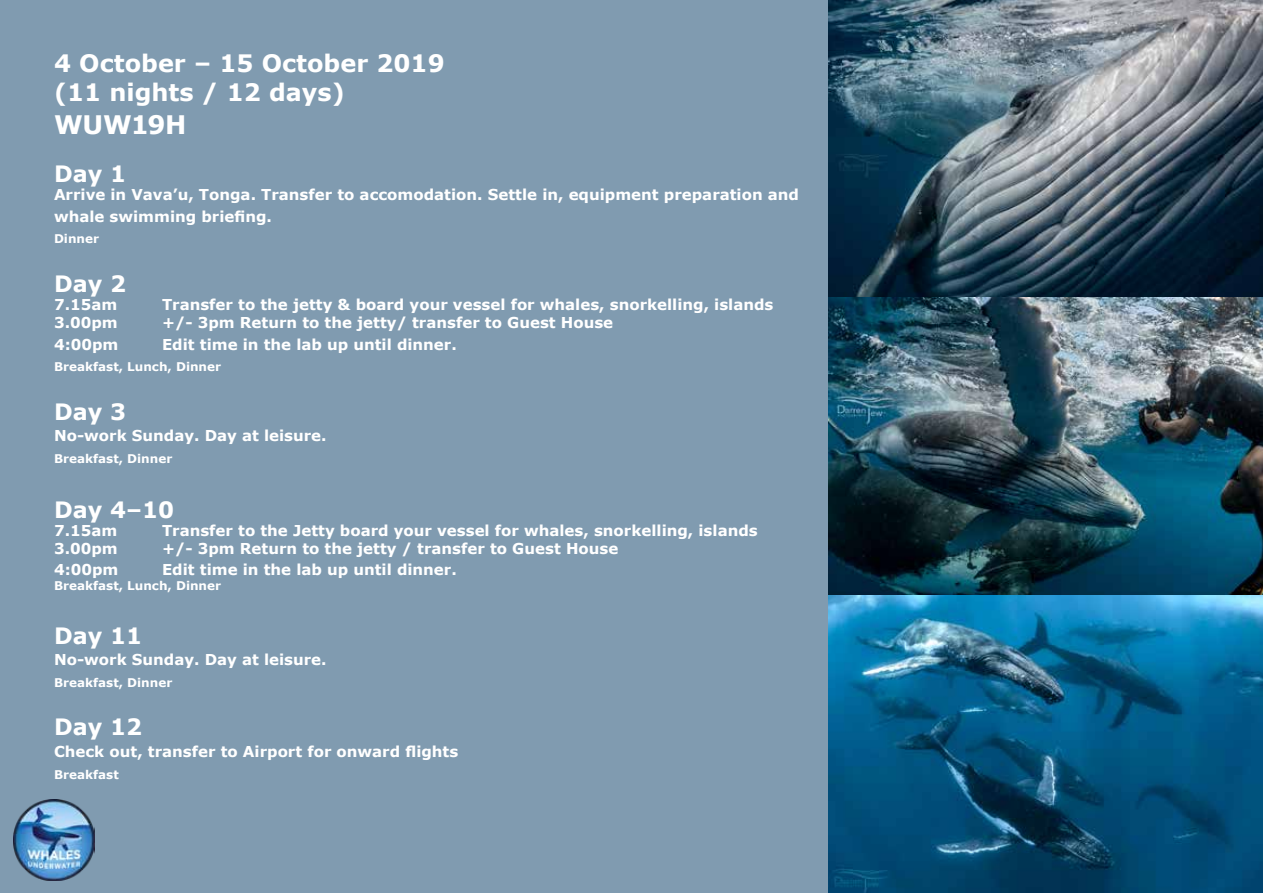
<style>
.page{position:relative;width:1263px;height:893px;background:#809bb0}
.page>*{position:absolute;margin:0;border:0;box-sizing:border-box;transform-origin:0 0}
.t1{font:700 25.5px "Verdana";letter-spacing:-.01em;color:#fff}
.t2{font:700 24px/28.8px "Verdana";color:#fff}
.t3{font:700 22.5px "Verdana";color:#fff}
.t4{font:700 15px/21.6px "Verdana";color:#fff}
.t5{font:700 12px "Verdana";color:#fff}
</style>
<div class="page">
<img style="left:829px;top:0;width:434px;height:893px">
<img style="left:14px;top:800px;width:81px;height:80px">
<h2 class="t2" style="left:54px;top:48px;width:392px">4 October – 15 October 2019 (11 nights / 12 days)</h2>
<h1 class="t1" style="left:54px;top:108px;width:134px">WUW19H</h1>
<h3 class="t3" style="left:54px;top:160px;width:74px">Day 1</h3>
<p class="t4" style="left:54px;top:183px;width:746px">Arrive in Vava’u, Tonga. Transfer to accomodation. Settle in, equipment preparation and whale swimming briefing.</p>
<p class="t5" style="left:54px;top:231px;width:47px">Dinner</p>
<h3 class="t3" style="left:54px;top:269px;width:74px">Day 2</h3>
<p class="t4" style="left:54px;top:293px;width:65px">7.15am</p>
<p class="t4" style="left:162px;top:293px;width:613px">Transfer to the jetty &amp; board your vessel for whales, snorkelling, islands</p>
<p class="t4" style="left:54px;top:311px;width:65px">3.00pm</p>
<p class="t4" style="left:162px;top:311px;width:453px">+/- 3pm Return to the jetty/ transfer to Guest House</p>
<p class="t4" style="left:54px;top:333px;width:66px">4:00pm</p>
<p class="t4" style="left:162px;top:333px;width:296px">Edit time in the lab up until dinner.</p>
<p class="t5" style="left:54px;top:359px;width:169px">Breakfast, Lunch, Dinner</p>
<h3 class="t3" style="left:54px;top:397px;width:74px">Day 3</h3>
<p class="t4" style="left:54px;top:425px;width:274px">No-work Sunday. Day at leisure.</p>
<p class="t5" style="left:54px;top:451px;width:120px">Breakfast, Dinner</p>
<h3 class="t3" style="left:54px;top:495px;width:122px">Day 4–10</h3>
<p class="t4" style="left:54px;top:519px;width:65px">7.15am</p>
<p class="t4" style="left:162px;top:519px;width:597px">Transfer to the Jetty board your vessel for whales, snorkelling, islands</p>
<p class="t4" style="left:54px;top:537px;width:65px">3.00pm</p>
<p class="t4" style="left:162px;top:537px;width:458px">+/- 3pm Return to the jetty / transfer to Guest House</p>
<p class="t4" style="left:54px;top:558px;width:66px">4:00pm</p>
<p class="t4" style="left:162px;top:558px;width:296px">Edit time in the lab up until dinner.</p>
<p class="t5" style="left:54px;top:578px;width:169px">Breakfast, Lunch, Dinner</p>
<h3 class="t3" style="left:54px;top:621px;width:90px">Day 11</h3>
<p class="t4" style="left:54px;top:648px;width:274px">No-work Sunday. Day at leisure.</p>
<p class="t5" style="left:54px;top:675px;width:120px">Breakfast, Dinner</p>
<h3 class="t3" style="left:54px;top:713px;width:90px">Day 12</h3>
<p class="t4" style="left:54px;top:740px;width:406px">Check out, transfer to Airport for onward flights</p>
<p class="t5" style="left:54px;top:767px;width:66px">Breakfast</p>
</div>
